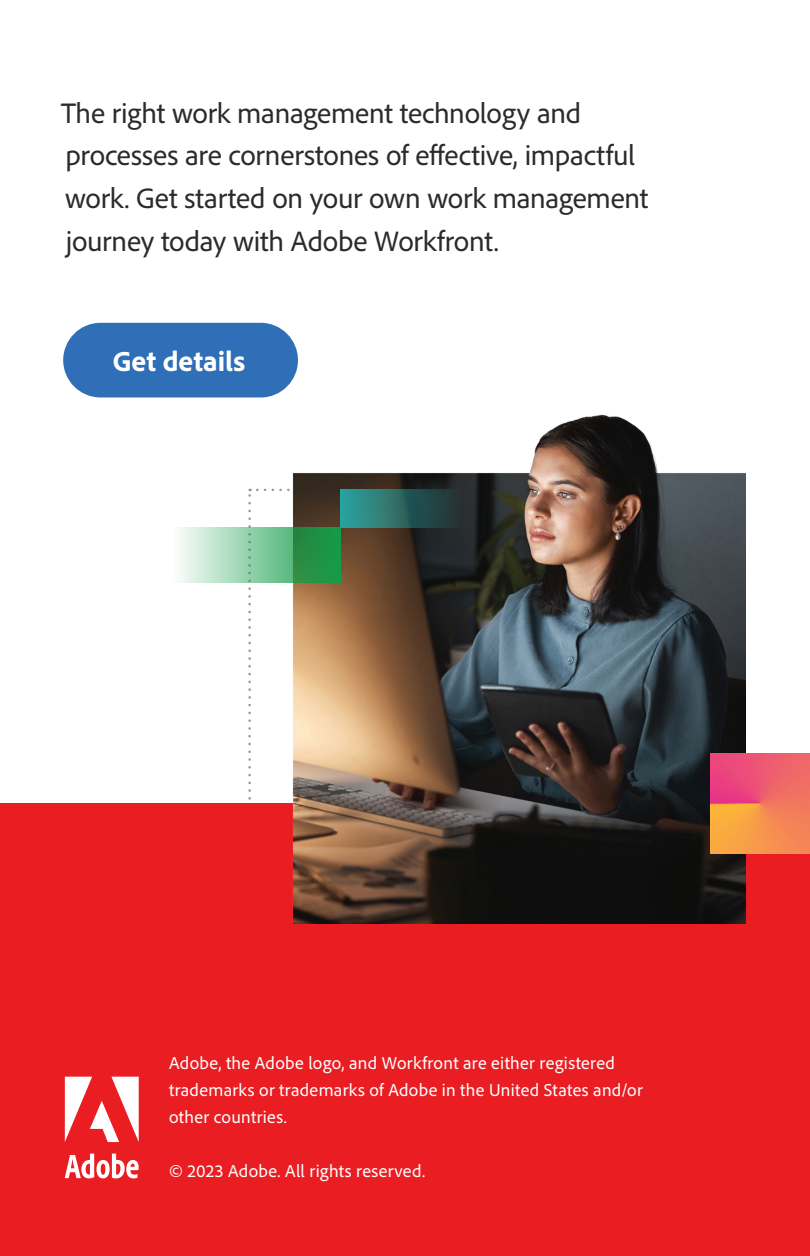
<style>
.page{position:relative;width:810px;height:1256px;background:#fff}
.page>*{position:absolute;margin:0;border:0;box-sizing:border-box;transform-origin:0 0}
.t1{font:29.25px/42.8px "Adobe Clean";letter-spacing:-.005em;color:#2a2b2b}
.t2{font:800 28.8px "Adobe Clean";letter-spacing:.005em;color:#fff}
.t3{font:18px/27px "Adobe Clean";letter-spacing:.02em;color:#fff}
</style>
<div class="page">
<svg style="left:248px;top:488px;width:3px;height:312px"></svg>
<svg style="left:257px;top:488px;width:33px;height:3px"></svg>
<div style="left:0;top:803px;width:810px;height:453px;background:#ea1d23"></div>
<svg style="left:65px;top:1076px;width:74px;height:66px"></svg>
<svg style="left:65px;top:1153px;width:74px;height:25px"></svg>
<div style="left:63px;top:323px;width:235px;height:74px;background:#2f6fb7;border-radius:37px"></div>
<img style="left:292px;top:414px;width:453px;height:510px">
<img style="left:711px;top:753px;width:99px;height:100px">
<div style="left:341px;top:489px;width:120px;height:38px;background:linear-gradient(to right,#30a59c,#232a2c)"></div>
<svg style="left:180px;top:527px;width:161px;height:56px;background:#7dc396"></svg>
<p class="t1" style="left:61px;top:91px;width:589px">The right work management technology and processes are cornerstones of effective, impactful work. Get started on your own work management journey today with Adobe Workfront.</p>
<p class="t2" style="left:113px;top:342px;width:134px">Get details</p>
<p class="t3" style="left:169px;top:1049px;width:475px">Adobe, the Adobe logo, and Workfront are either registered trademarks or trademarks of Adobe in the United States and/or other countries.</p>
<p class="t3" style="left:169px;top:1157px;width:257px">© 2023 Adobe. All rights reserved.</p>
</div>
